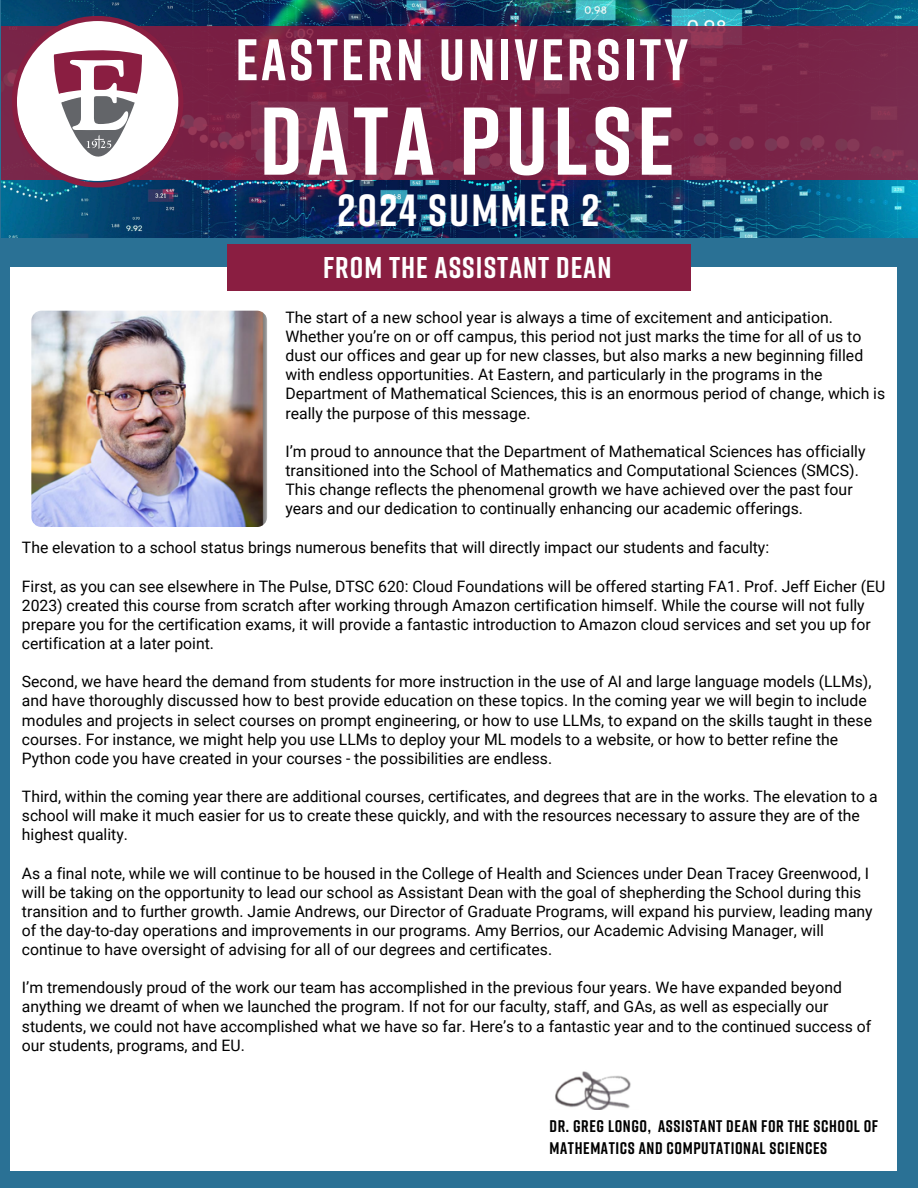
<style>
.page{position:relative;width:918px;height:1188px;background:#2a7195}
.page>*{position:absolute;margin:0;border:0;box-sizing:border-box;transform-origin:0 0}
.t1{font:700 96px "Rift";letter-spacing:.05em;color:#fff}
.t2{font:700 58.5px "Rift";letter-spacing:.05em;color:#fff}
.t3{font:700 45px "Rift";letter-spacing:.05em;color:#fff}
.t4{font:700 30px "Rift";letter-spacing:.035em;color:#fff}
.t5{font:700 16.8px/23px "Rift";letter-spacing:.035em;color:#000}
.t6{font:15.75px/19.2px "Roboto";color:#000}
</style>
<div class="page">
<img style="left:1px;top:0;width:917px;height:237px">
<svg style="left:1px;top:26px;width:917px;height:154px;background:#7b2447"></svg>
<svg style="left:12px;top:16px;width:171px;height:171px;background:#b99dac"></svg>
<div style="left:10px;top:267px;width:886px;height:903px;background:#fff"></div>
<div style="left:227px;top:244px;width:464px;height:46px;background:#8a1e41"></div>
<img style="left:555px;top:1071px;width:76px;height:38px">
<img style="left:31px;top:311px;width:236px;height:216px;border-radius:10px">
<p class="t2" style="left:236px;top:23px;width:454px">EASTERN UNIVERSITY</p>
<p class="t1" style="left:260px;top:81px;width:417px">DATA PULSE</p>
<p class="t3" style="left:337px;top:182px;width:263px">2024 SUMMER 2</p>
<h1 class="t4" style="left:323px;top:248px;width:290px">FROM THE ASSISTANT DEAN</h1>
<p class="t6" style="left:285px;top:308px;width:601px">The start of a new school year is always a time of excitement and anticipation.<br>Whether you’re on or off campus, this period not just marks the time for all of us to dust our offices and gear up for new classes, but also marks a new beginning filled with endless opportunities. At Eastern, and particularly in the programs in the Department of Mathematical Sciences, this is an enormous period of change, which is really the purpose of this message.</p>
<p class="t6" style="left:285px;top:442px;width:582px">I’m proud to announce that the Department of Mathematical Sciences has officially transitioned into the School of Mathematics and Computational Sciences (SMCS).<br>This change reflects the phenomenal growth we have achieved over the past four years and our dedication to continually enhancing our academic offerings.</p>
<p class="t6" style="left:22px;top:538px;width:749px">The elevation to a school status brings numerous benefits that will directly impact our students and faculty:</p>
<p class="t6" style="left:22px;top:577px;width:865px">First, as you can see elsewhere in The Pulse, DTSC 620: Cloud Foundations will be offered starting FA1. Prof. Jeff Eicher (EU 2023) created this course from scratch after working through Amazon certification himself. While the course will not fully prepare you for the certification exams, it will provide a fantastic introduction to Amazon cloud services and set you up for certification at a later point.</p>
<p class="t6" style="left:22px;top:672px;width:852px">Second, we have heard the demand from students for more instruction in the use of AI and large language models (LLMs), and have thoroughly discussed how to best provide education on these topics. In the coming year we will begin to include modules and projects in select courses on prompt engineering, or how to use LLMs, to expand on the skills taught in these courses. For instance, we might help you use LLMs to deploy your ML models to a website, or how to better refine the Python code you have created in your courses - the possibilities are endless.</p>
<p class="t6" style="left:22px;top:787px;width:857px">Third, within the coming year there are additional courses, certificates, and degrees that are in the works. The elevation to a school will make it much easier for us to create these quickly, and with the resources necessary to assure they are of the highest quality.</p>
<p class="t6" style="left:22px;top:864px;width:852px">As a final note, while we will continue to be housed in the College of Health and Sciences under Dean Tracey Greenwood, I will be taking on the opportunity to lead our school as Assistant Dean with the goal of shepherding the School during this transition and to further growth. Jamie Andrews, our Director of Graduate Programs, will expand his purview, leading many of the day-to-day operations and improvements in our programs. Amy Berrios, our Academic Advising Manager, will continue to have oversight of advising for all of our degrees and certificates.</p>
<p class="t6" style="left:22px;top:978px;width:851px">I’m tremendously proud of the work our team has accomplished in the previous four years. We have expanded beyond anything we dreamt of when we launched the program. If not for our faculty, staff, and GAs, as well as especially our students, we could not have accomplished what we have so far. Here’s to a fantastic year and to the continued success of our students, programs, and EU.</p>
<p class="t5" style="left:550px;top:1114px;width:330px">DR. GREG LONGO, ASSISTANT DEAN FOR THE SCHOOL OF<br>MATHEMATICS AND COMPUTATIONAL SCIENCES</p>
</div>
